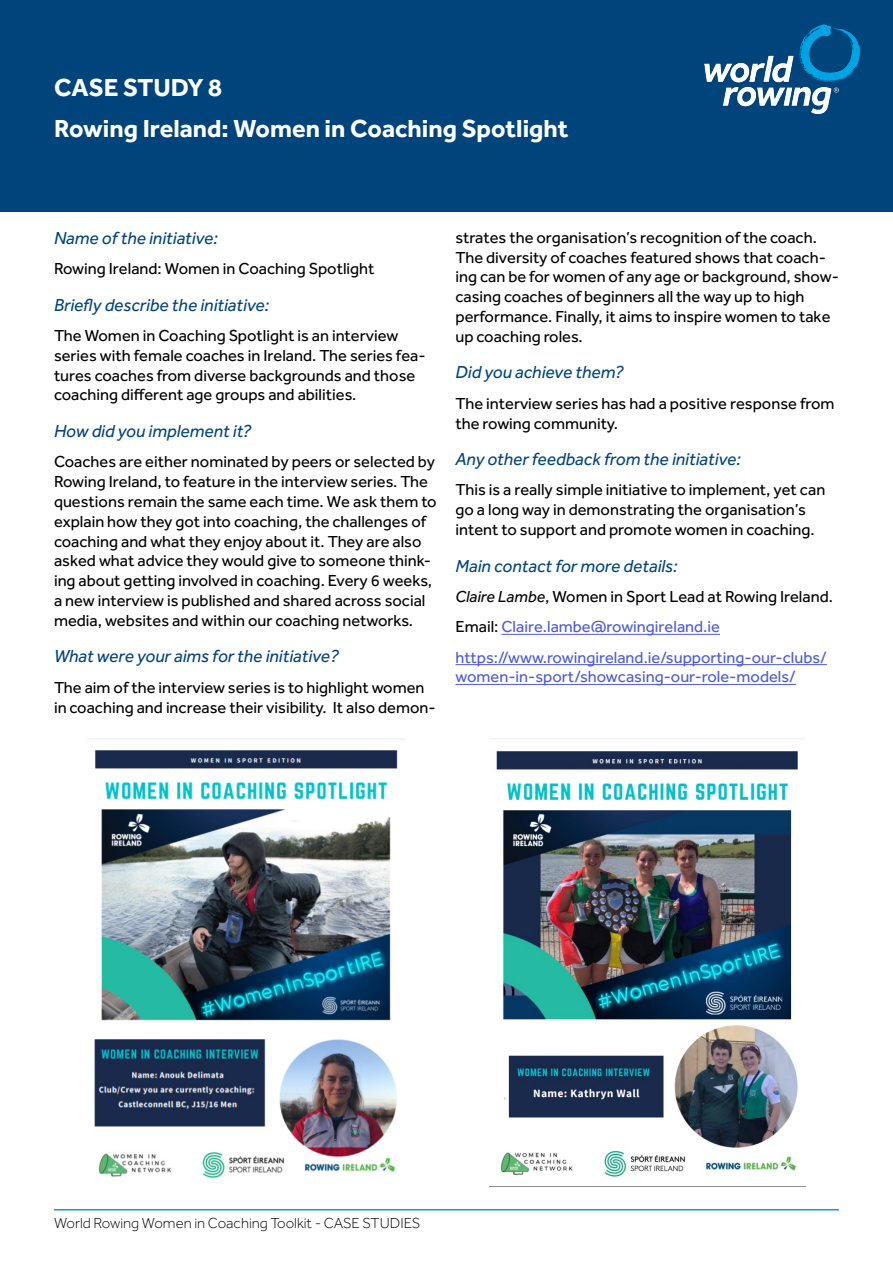
<style>
.page{position:relative;width:893px;height:1263px;background:#fff}
.page>*{position:absolute;margin:0;border:0;box-sizing:border-box;transform-origin:0 0}
.Sub_title{font:700 25.5px "Effra";color:#fff}
.Sub_Sub_title{font:italic 18px "Effra";color:#00447c}
.Paragraph{font:16.5px/19.8px "Effra";color:#000}
.t1{font:16.5px/30.3px "Effra";color:#4f5cd6}
.t2{font:300 15px "Effra";color:#000}
.s1{font-style:italic;color:#000}
.s2{color:#000}
</style>
<div class="page">
<div style="left:0;top:0;width:893px;height:212px;background:#00447c"></div>
<hr style="left:501px;top:634px;width:219px;height:1px;background:#4f5cd6">
<hr style="left:455px;top:664px;width:372px;height:1px;background:#4f5cd6">
<hr style="left:455px;top:684px;width:341px;height:1px;background:#4f5cd6">
<hr style="left:54px;top:1209px;width:785px;height:1px;background:#00a4e3">
<img style="left:704px;top:24px;width:157px;height:90px">
<img style="left:496px;top:751px;width:302px;height:427px">
<img style="left:87px;top:738px;width:317px;height:441px">
<p class="Sub_title" style="left:54px;top:72px;width:170px">CASE STUDY 8</p>
<p class="Sub_title" style="left:54px;top:113px;width:516px">Rowing Ireland: Women in Coaching Spotlight</p>
<p class="Sub_Sub_title" style="left:54px;top:227px;width:165px">Name of the initiative:</p>
<p class="Paragraph" style="left:54px;top:259px;width:322px">Rowing Ireland: Women in Coaching Spotlight</p>
<p class="Sub_Sub_title" style="left:54px;top:294px;width:217px">Briefly describe the initiative:</p>
<p class="Paragraph" style="left:54px;top:325px;width:373px">The Women in Coaching Spotlight is an interview series with female coaches in Ireland. The series fea&shy;tures coaches from diverse backgrounds and those coaching different age groups and abilities.</p>
<p class="Sub_Sub_title" style="left:54px;top:421px;width:199px">How did you implement it?</p>
<p class="Paragraph" style="left:54px;top:452px;width:384px">Coaches are either nominated by peers or selected by Rowing Ireland, to feature in the interview series. The questions remain the same each time. We ask them to explain how they got into coaching, the challenges of coaching and what they enjoy about it. They are also asked what advice they would give to someone think&shy;ing about getting involved in coaching. Every 6 weeks, a new interview is published and shared across social media, websites and within our coaching networks.</p>
<p class="Sub_Sub_title" style="left:54px;top:646px;width:286px">What were your aims for the initiative?</p>
<p class="Paragraph" style="left:54px;top:677px;width:383px">The aim of the interview series is to highlight women in coaching and increase their visibility. It also demon-</p>
<p class="Paragraph" style="left:455px;top:227px;width:385px">strates the organisation’s recognition of the coach.<br>The diversity of coaches featured shows that coach&shy;ing can be for women of any age or background, show&shy;casing coaches of beginners all the way up to high performance. Finally, it aims to inspire women to take up coaching roles.</p>
<p class="Sub_Sub_title" style="left:455px;top:362px;width:169px">Did you achieve them?</p>
<p class="Paragraph" style="left:455px;top:393px;width:380px">The interview series has had a positive response from the rowing community.</p>
<p class="Sub_Sub_title" style="left:455px;top:449px;width:287px">Any other feedback from the initiative:</p>
<p class="Paragraph" style="left:455px;top:480px;width:371px">This is a really simple initiative to implement, yet can go a long way in demonstrating the organisation’s intent to support and promote women in coaching.</p>
<p class="Sub_Sub_title" style="left:455px;top:555px;width:224px">Main contact for more details:</p>
<p class="t1" style="left:455px;top:581px;width:379px"><span class="s1">Claire Lambe</span><span class="s2">, Women in Sport Lead at Rowing Ireland.<br>Email:</span> Claire.lambe@rowingireland.ie https://www.rowingireland.ie/supporting-our-clubs/</p>
<p class="t1" style="left:455px;top:661px;width:342px">women-in-sport/showcasing-our-role-models/</p>
<p class="t2" style="left:54px;top:1214px;width:368px">World Rowing Women in Coaching Toolkit - CASE STUDIES</p>
</div>
